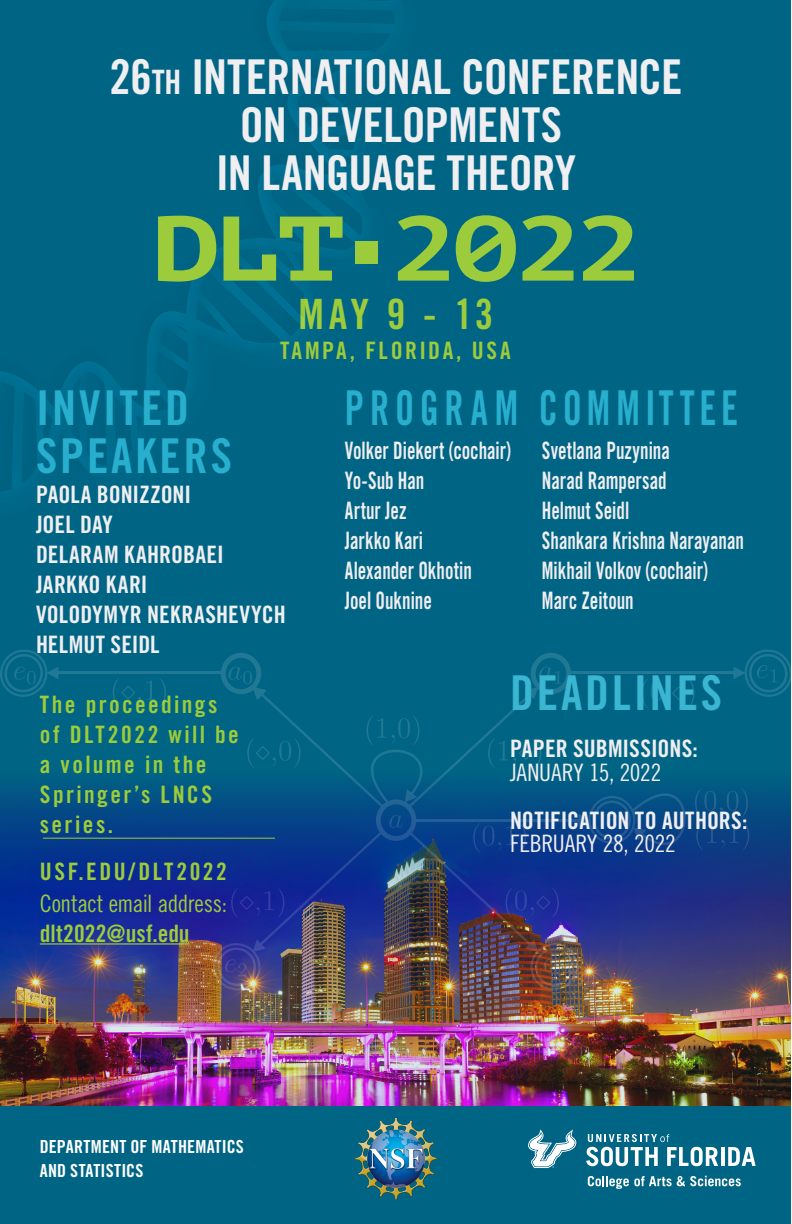
<style>
.page{position:relative;width:792px;height:1224px;background:#fff}
.page>*{position:absolute;margin:0;border:0;box-sizing:border-box;transform-origin:0 0}
.MAIN_TITLES{font:48px "Trade Gothic LT Std Bd Cn 20";letter-spacing:-.01em;color:#efeef0}
.t1{font:48px "Trade Gothic LT Std Bd Cn 20";letter-spacing:.145em;color:#29afce;scale:.8 1}
.t2{font:48px/48px "Trade Gothic LT Std Bd Cn 20";letter-spacing:.06em;color:#29afce}
.t3{font:48px "Trade Gothic LT Std Bd Cn 20";letter-spacing:.06em;color:#3ab5d2}
.t4{font:41.8px "Trade Gothic LT Std Bd Cn 20";color:#9ccb3b}
.SECONDARY_HEADLINES{font:24px "Trade Gothic LT Std Bd Cn 20";color:#efeef0;scale:.8 1}
.SECONDARY_HEADLINES-2{font:24px "Trade Gothic LT Std Bd Cn 20";color:#efeef0}
.t5{font:24px/30px "Trade Gothic LT Std Bd Cn 20";letter-spacing:.1em;color:#9ccb3b}
.t6{font:24px/30px "Trade Gothic LT Std Cn 18";letter-spacing:-.02em;color:#9ccb3b}
.SECONDARY_HEADLINES-3{font:24px "Trade Gothic LT Std Cn 18";letter-spacing:-.01em;color:#efeef0}
.t7{font:18px "Trade Gothic LT Std Bd Cn 20";letter-spacing:.01em;color:#fff}
.s1{font-size:33.6px}
.s2{font-family:"Trade Gothic LT Std Bd Cn 20"}
</style>
<div class="page">
<div style="left:0;top:0;width:791px;height:1224px;background:#006585"></div>
<img style="left:355px;top:1117px;width:82px;height:83px">
<img style="left:0;top:786px;width:790px;height:319px">
<svg style="left:99px;top:159px;width:264px;height:308px"></svg>
<div style="left:355px;top:241px;width:23px;height:23px;background:#9ccb3b"></div>
<svg style="left:398px;top:215px;width:51px;height:66px"></svg>
<svg style="left:456px;top:215px;width:60px;height:67px"></svg>
<svg style="left:523px;top:215px;width:51px;height:66px"></svg>
<svg style="left:583px;top:215px;width:51px;height:66px"></svg>
<svg style="left:586px;top:1134px;width:132px;height:32px"></svg>
<hr style="left:721px;top:1147px;width:3px;height:19px;background:#fff">
<svg style="left:728px;top:1147px;width:28px;height:19px"></svg>
<svg style="left:528px;top:1129px;width:48px;height:39px"></svg>
<svg style="left:588px;top:1176px;width:153px;height:13px"></svg>
<hr style="left:43px;top:838px;width:232px;height:1px;background:#9ccb3b">
<hr style="left:57px;top:672px;width:166px;height:2px;background:#fff">
<svg style="left:0;top:649px;width:58px;height:48px"></svg>
<svg style="left:113px;top:678px;width:53px;height:29px"></svg>
<img style="left:211px;top:649px;width:580px;height:342px">
<hr style="left:40px;top:943px;width:150px;height:2px;background:#9ccb3b">
<p class="MAIN_TITLES" style="left:110px;top:48px;width:574px">26<span class="s1">th</span> INTERNATIONAL CONFERENCE</p>
<p class="MAIN_TITLES" style="left:240px;top:96px;width:324px">ON DEVELOPMENTS</p>
<p class="MAIN_TITLES" style="left:216px;top:144px;width:362px">IN LANGUAGE THEORY</p>
<p class="t4" style="left:299px;top:289px;width:196px">MAY 9 - 13</p>
<p class="t5" style="left:280px;top:336px;width:232px">TAMPA, FLORIDA, USA</p>
<p class="t2" style="left:36px;top:384px;width:198px">INVITED<br>SPEAKERS</p>
<p class="SECONDARY_HEADLINES-2" style="left:36px;top:480px;width:157px">PAOLA BONIZZONI</p>
<p class="SECONDARY_HEADLINES-2" style="left:36px;top:510px;width:78px">JOEL DAY</p>
<p class="SECONDARY_HEADLINES-2" style="left:36px;top:540px;width:189px">DELARAM KAHROBAEI</p>
<p class="SECONDARY_HEADLINES-2" style="left:36px;top:570px;width:113px">JARKKO KARI</p>
<p class="SECONDARY_HEADLINES-2" style="left:36px;top:600px;width:251px">VOLODYMYR NEKRASHEVYCH</p>
<p class="SECONDARY_HEADLINES-2" style="left:36px;top:630px;width:125px">HELMUT SEIDL</p>
<p class="t5" style="left:40px;top:689px;width:201px">The proceedings of DLT2022 will be a volume in the<br>Springer’s LNCS series.</p>
<p class="t5" style="left:40px;top:856px;width:189px">USF.EDU/DLT2022</p>
<p class="t6" style="left:40px;top:888px;width:189px">Contact email address: <span class="s2">dlt2022@usf.edu</span></p>
<p class="t1" style="left:345px;top:379px;width:493px">PROGRAM COMMITTEE</p>
<p class="SECONDARY_HEADLINES" style="left:345px;top:436px;width:209px">Volker Diekert (cochair)</p>
<p class="SECONDARY_HEADLINES" style="left:345px;top:466px;width:101px">Yo-Sub Han</p>
<p class="SECONDARY_HEADLINES" style="left:345px;top:496px;width:79px">Artur Jez</p>
<p class="SECONDARY_HEADLINES" style="left:345px;top:526px;width:99px">Jarkko Kari</p>
<p class="SECONDARY_HEADLINES" style="left:345px;top:556px;width:160px">Alexander Okhotin</p>
<p class="SECONDARY_HEADLINES" style="left:345px;top:586px;width:110px">Joel Ouknine</p>
<p class="SECONDARY_HEADLINES" style="left:542px;top:436px;width:162px">Svetlana Puzynina</p>
<p class="SECONDARY_HEADLINES" style="left:542px;top:466px;width:158px">Narad Rampersad</p>
<p class="SECONDARY_HEADLINES" style="left:542px;top:496px;width:111px">Helmut Seidl</p>
<p class="SECONDARY_HEADLINES" style="left:542px;top:526px;width:254px">Shankara Krishna Narayanan</p>
<p class="SECONDARY_HEADLINES" style="left:542px;top:556px;width:209px">Mikhail Volkov (cochair)</p>
<p class="SECONDARY_HEADLINES" style="left:542px;top:586px;width:116px">Marc Zeitoun</p>
<p class="t3" style="left:510px;top:664px;width:214px">DEADLINES</p>
<p class="SECONDARY_HEADLINES-2" style="left:510px;top:734px;width:189px">PAPER SUBMISSIONS:</p>
<p class="SECONDARY_HEADLINES-3" style="left:510px;top:758px;width:153px">JANUARY 15, 2022</p>
<p class="SECONDARY_HEADLINES-2" style="left:510px;top:806px;width:239px">NOTIFICATION TO AUTHORS:</p>
<p class="SECONDARY_HEADLINES-3" style="left:510px;top:830px;width:167px">FEBRUARY 28, 2022</p>
<p class="t7" style="left:40px;top:1136px;width:206px">DEPARTMENT OF MATHEMATICS</p>
<p class="t7" style="left:40px;top:1160px;width:105px">AND STATISTICS</p>
</div>
